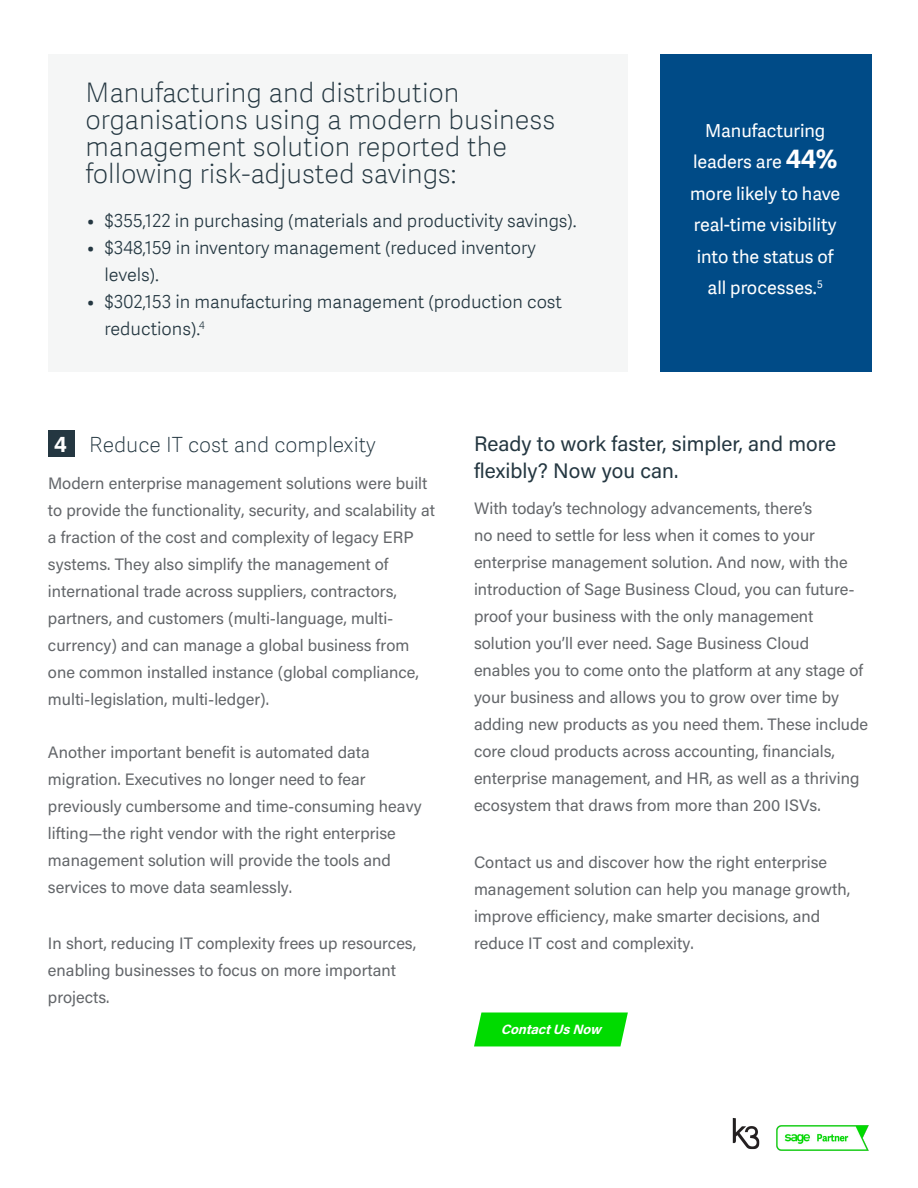
<style>
.page{position:relative;width:918px;height:1188px;background:#fff}
.page>*{position:absolute;margin:0;border:0;box-sizing:border-box;transform-origin:0 0}
.t1{font:27px/27px "Adelle Sans SAGE Th";color:#243741}
.t2{font:21px/27px "Acumin Pro";color:#243741}
.t3{font:21px "Adelle Sans SAGE Th";color:#243741}
.t4{font:18px/27px "Adelle Sans SAGE Lt";color:#243741}
.t5{font:18px/31.5px "Adelle Sans SAGE";color:#fff;text-align:center}
.t6{font:16.5px/27px "Acumin Pro";color:#63666a}
.t7{font:italic 700 13.5px "Acumin Pro";color:#fff}
.s1{font-weight:700;font-size:25.5px}
.s2{font-family:"Adelle Sans SAGE";font-weight:700;color:#fff}
</style>
<div class="page">
<div style="left:48px;top:55px;width:580px;height:317px;background:#f5f6f6"></div>
<div style="left:660px;top:55px;width:212px;height:317px;background:#004b87"></div>
<div style="left:48px;top:430px;width:26px;height:27px;background:#243741"></div>
<svg style="left:474px;top:1012px;width:154px;height:34px;background:#10dd10"></svg>
<img style="left:776px;top:1125px;width:93px;height:26px">
<img style="left:732px;top:1118px;width:28px;height:32px">
<h1 class="t1" style="left:86px;top:78px;width:471px">Manufacturing and distribution organisations using a modern business management solution reported the following risk-adjusted savings:</h1>
<p class="t4" style="left:87px;top:206px;width:491px">• $355,122 in purchasing (materials and productivity savings).</p>
<p class="t4" style="left:104px;top:233px;width:433px;text-indent:-17px">• $348,159 in inventory management (reduced inventory levels).</p>
<p class="t4" style="left:104px;top:287px;width:459px;text-indent:-17px">• $302,153 in manufacturing management (production cost reductions).<sup>4</sup></p>
<p class="t5" style="left:690px;top:114px;width:152px">Manufacturing leaders are <span class="s1">44% </span>more likely to have real-time visibility into the status of all processes.<sup>5</sup></p>
<p class="t3" style="left:54px;top:429px;width:323px"><span class="s2">4</span> Reduce IT cost and complexity</p>
<p class="t6" style="left:48px;top:469px;width:389px">Modern enterprise management solutions were built to provide the functionality, security, and scalability at a fraction of the cost and complexity of legacy ERP systems. They also simplify the management of international trade across suppliers, contractors, partners, and customers (multi-language, multi&shy;currency) and can manage a global business from one common installed instance (global compliance, multi-legislation, multi-ledger).</p>
<p class="t6" style="left:48px;top:738px;width:375px">Another important benefit is automated data migration. Executives no longer need to fear previously cumbersome and time-consuming heavy lifting—the right vendor with the right enterprise management solution will provide the tools and services to move data seamlessly.</p>
<p class="t6" style="left:48px;top:929px;width:370px">In short, reducing IT complexity frees up resources, enabling businesses to focus on more important projects.</p>
<p class="t2" style="left:474px;top:429px;width:364px">Ready to work faster, simpler, and more flexibly? Now you can.</p>
<p class="t6" style="left:474px;top:494px;width:396px">With today’s technology advancements, there’s<br>no need to settle for less when it comes to your enterprise management solution. And now, with the introduction of Sage Business Cloud, you can future&shy;proof your business with the only management solution you’ll ever need. Sage Business Cloud enables you to come onto the platform at any stage of your business and allows you to grow over time by adding new products as you need them. These include core cloud products across accounting, financials, enterprise management, and HR, as well as a thriving ecosystem that draws from more than 200 ISVs.</p>
<p class="t6" style="left:474px;top:848px;width:378px">Contact us and discover how the right enterprise management solution can help you manage growth, improve efficiency, make smarter decisions, and reduce IT cost and complexity.</p>
<p class="t7" style="left:501px;top:1019px;width:107px">ContactUsNow</p>
</div>
